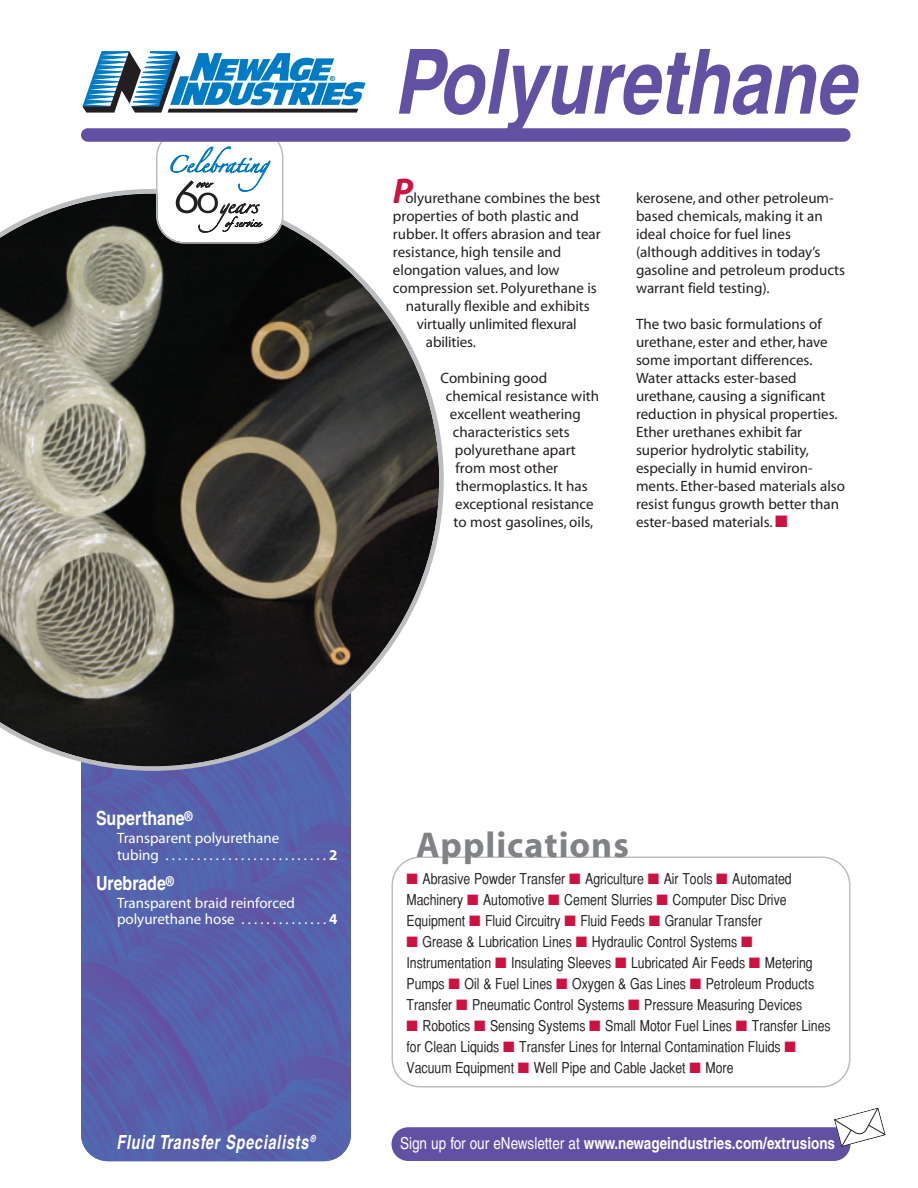
<style>
.page{position:relative;width:918px;height:1188px;background:#fff}
.page>*{position:absolute;margin:0;border:0;box-sizing:border-box;transform-origin:0 0}
.t1{font:italic 700 90px "Helvetica";color:#6251a2;scale:.82 1}
.t2{font:700 36px "Myriad";letter-spacing:.025em;color:#808285}
.t3{font:italic 700 36px "Myriad";color:#cd1141}
.t4{font:italic 700 19.5px "Helvetica";color:#fff;scale:.74 1}
.t5{font:700 19.5px "Helvetica";color:#fff;scale:.82 1}
.t6{font:700 16.5px "Helvetica";color:#fff;scale:.82 1}
.t7{font:15px/18px "Myriad";color:#231f20}
.t8{font:15px/21px "Helvetica CY Plain";color:#231f20}
.t9{font:15px/16.5px "Myriad";color:#fff}
.t10{font:italic 700 9.75px "Helvetica";color:#fff;scale:.74 1}
.s1{font-family:"New Age Industries Logos";font-weight:400;font-style:normal;font-size:61.5px;color:#007bc3}
.s2{font-family:"New Age Industries Logos";font-weight:400;font-style:normal;font-size:61.5px;color:#231f20}
.s3{color:#cd1141}
.s4{font-weight:700}
.s5{font-weight:400}
</style>
<div class="page">
<img style="left:81px;top:668px;width:270px;height:493px;border-radius:27px">
<svg style="left:392px;top:856px;width:458px;height:231px"></svg>
<svg style="left:0;top:189px;width:444px;height:582px;background:#65635f"></svg>
<div style="left:391px;top:1127px;width:459px;height:34px;background:#6251a2;border-radius:17px"></div>
<svg style="left:834px;top:1107px;width:52px;height:40px"></svg>
<svg style="left:156px;top:142px;width:128px;height:102px"></svg>
<div style="left:81px;top:128px;width:769px;height:14px;background:#6251a2;border-radius:7px"></div>
<h1 class="t1" style="left:82px;top:47px;width:963px"><span class="s1">1</span><span class="s2">2</span><span class="s1">3</span><span class="s2">c</span>Polyurethane</h1>
<h2 class="t3" style="left:393px;top:177px;width:22px">P</h2>
<p class="t7" style="left:405px;top:190px;width:197px">olyurethane combines the best</p>
<p class="t7" style="left:393px;top:208px;width:187px">properties of both plastic and</p>
<p class="t7" style="left:393px;top:226px;width:209px">rubber. It offers abrasion and tear</p>
<p class="t7" style="left:393px;top:244px;width:170px">resistance, high tensile and</p>
<p class="t7" style="left:393px;top:262px;width:168px">elongation values, and low</p>
<p class="t7" style="left:393px;top:280px;width:205px">compression set. Polyurethane is</p>
<p class="t7" style="left:406px;top:298px;width:185px">naturally flexible and exhibits</p>
<p class="t7" style="left:417px;top:316px;width:161px">virtually unlimited flexural</p>
<p class="t7" style="left:426px;top:334px;width:51px">abilities.</p>
<p class="t7" style="left:441px;top:370px;width:108px">Combining good</p>
<p class="t7" style="left:446px;top:388px;width:155px">chemical resistance with</p>
<p class="t7" style="left:450px;top:406px;width:133px">excellent weathering</p>
<p class="t7" style="left:453px;top:424px;width:119px">characteristics sets</p>
<p class="t7" style="left:455px;top:442px;width:123px">polyurethane apart</p>
<p class="t7" style="left:456px;top:460px;width:104px">from most other</p>
<p class="t7" style="left:456px;top:478px;width:134px">thermoplastics. It has</p>
<p class="t7" style="left:455px;top:496px;width:140px">exceptional resistance</p>
<p class="t7" style="left:454px;top:514px;width:141px">to most gasolines, oils,</p>
<p class="t7" style="left:636px;top:190px;width:211px">kerosene, and other petroleum&shy;based chemicals, making it an ideal choice for fuel lines (although additives in today’s gasoline and petroleum products warrant field testing).</p>
<p class="t7" style="left:636px;top:316px;width:211px">The two basic formulations of urethane, ester and ether, have some important differences.<br>Water attacks ester-based urethane, causing a significant reduction in physical properties.<br>Ether urethanes exhibit far superior hydrolytic stability, especially in humid environ&shy;ments. Ether-based materials also resist fungus growth better than ester-based materials. <span class="s3">■</span></p>
<h3 class="t5" style="left:96px;top:811px;width:120px">Superthane<sup>®</sup></h3>
<p class="t9" style="left:117px;top:831px;width:222px">Transparent polyurethane<br>tubing . . . . . . . . . . . . . . . . . . . . . . . . . . <span class="s4">2</span></p>
<h3 class="t5" style="left:96px;top:876px;width:97px">Urebrade<sup>®</sup></h3>
<p class="t9" style="left:117px;top:896px;width:222px">Transparent braid reinforced polyurethane hose . . . . . . . . . . . . . . <span class="s4">4</span></p>
<h2 class="t2" style="left:416px;top:831px;width:214px">Applications</h2>
<p class="t8" style="left:406px;top:869px;width:387px"><span class="s3">■</span> Abrasive Powder Transfer <span class="s3">■</span> Agriculture <span class="s3">■</span> Air Tools <span class="s3">■</span> Automated<br>Machinery <span class="s3">■</span> Automotive <span class="s3">■</span> Cement Slurries <span class="s3">■</span> Computer Disc Drive<br>Equipment <span class="s3">■</span> Fluid Circuitry <span class="s3">■</span> Fluid Feeds <span class="s3">■</span> Granular Transfer</p>
<p class="t8" style="left:406px;top:932px;width:409px"><span class="s3">■</span> Grease &amp; Lubrication Lines <span class="s3">■</span> Hydraulic Control Systems <span class="s3">■ </span>Instrumentation <span class="s3">■</span> Insulating Sleeves <span class="s3">■</span> Lubricated Air Feeds <span class="s3">■</span> Metering Pumps <span class="s3">■</span> Oil &amp; Fuel Lines <span class="s3">■</span> Oxygen &amp; Gas Lines <span class="s3">■</span> Petroleum Products Transfer <span class="s3">■</span> Pneumatic Control Systems <span class="s3">■</span> Pressure Measuring Devices</p>
<p class="t8" style="left:406px;top:1016px;width:426px"><span class="s3">■</span> Robotics <span class="s3">■</span> Sensing Systems <span class="s3">■</span> Small Motor Fuel Lines <span class="s3">■</span> Transfer Lines for Clean Liquids <span class="s3">■</span> Transfer Lines for Internal Contamination Fluids <span class="s3">■<br></span>Vacuum Equipment <span class="s3">■</span> Well Pipe and Cable Jacket <span class="s3">■</span> More</p>
<h3 class="t4" style="left:117px;top:1135px;width:265px">Fluid Transfer Specialists</h3>
<p class="t6" style="left:400px;top:1137px;width:532px"><span class="s5">Sign up for our eNewsletter at</span> www.newageindustries.com/extrusions</p>
<p class="t10" style="left:310px;top:1135px;width:9px">®</p>
</div>
